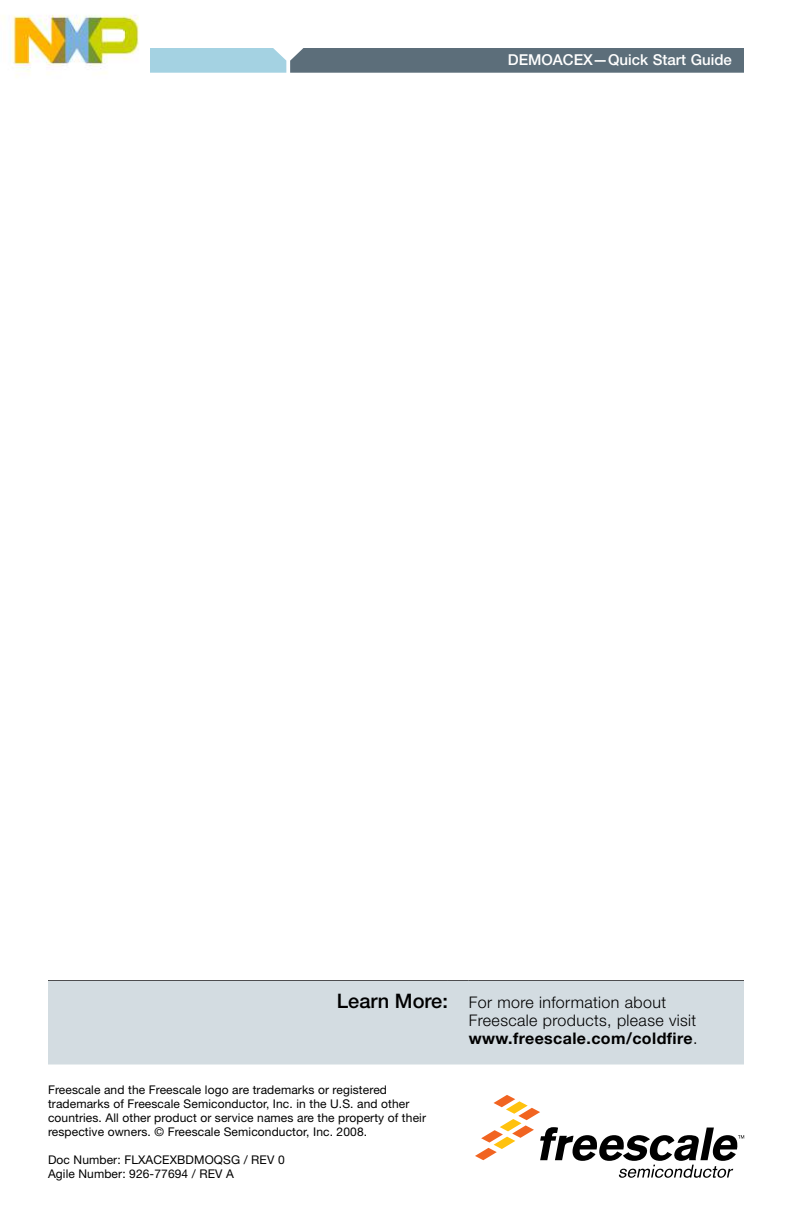
<style>
.page{position:relative;width:792px;height:1224px;background:#fff}
.page>*{position:absolute;margin:0;border:0;box-sizing:border-box;transform-origin:0 0}
.t1{font:300 16px/18px "Helvetica Neue LT Pro";letter-spacing:.025em;color:#000}
.t2{font:500 15px "Helvetica Neue LT Pro";color:#fff}
.t3{font:12px/14px "Helvetica Neue LT Pro";letter-spacing:.01em;color:#000}
.s1{font-weight:500;font-size:20px}
.s2{font-weight:700}
</style>
<div class="page">
<svg style="left:475px;top:1095px;width:269px;height:83px"></svg>
<svg style="left:150px;top:48px;width:594px;height:25px;background:#708895"></svg>
<div style="left:48px;top:981px;width:696px;height:83px;background:#d3dce1"></div>
<hr style="left:48px;top:980px;width:400px;height:1px;background:#4d4d4f">
<svg style="left:448px;top:980px;width:21px;height:1px"></svg>
<hr style="left:469px;top:980px;width:275px;height:1px;background:#4d4d4f">
<img style="left:3px;top:14px;width:136px;height:63px">
<p class="t2" style="left:508px;top:54px;width:226px">DEMOACEX—Quick Start Guide</p>
<h1 class="t1" style="left:469px;top:995px;width:230px;text-indent:-132px"><span class="s1">Learn More:</span> For more information about<br>Freescale products, please visit <span class="s2">www.freescale.com/coldfire</span>.</h1>
<p class="t3" style="left:48px;top:1084px;width:380px">Freescale and the Freescale logo are trademarks or registered trademarks of Freescale Semiconductor, Inc. in the U.S. and other countries. All other product or service names are the property of their respective owners. © Freescale Semiconductor, Inc. 2008.</p>
<p class="t3" style="left:48px;top:1152px;width:238px">Doc Number: FLXACEXBDMOQSG / REV 0<br>Agile Number: 926-77694 / REV A</p>
</div>
